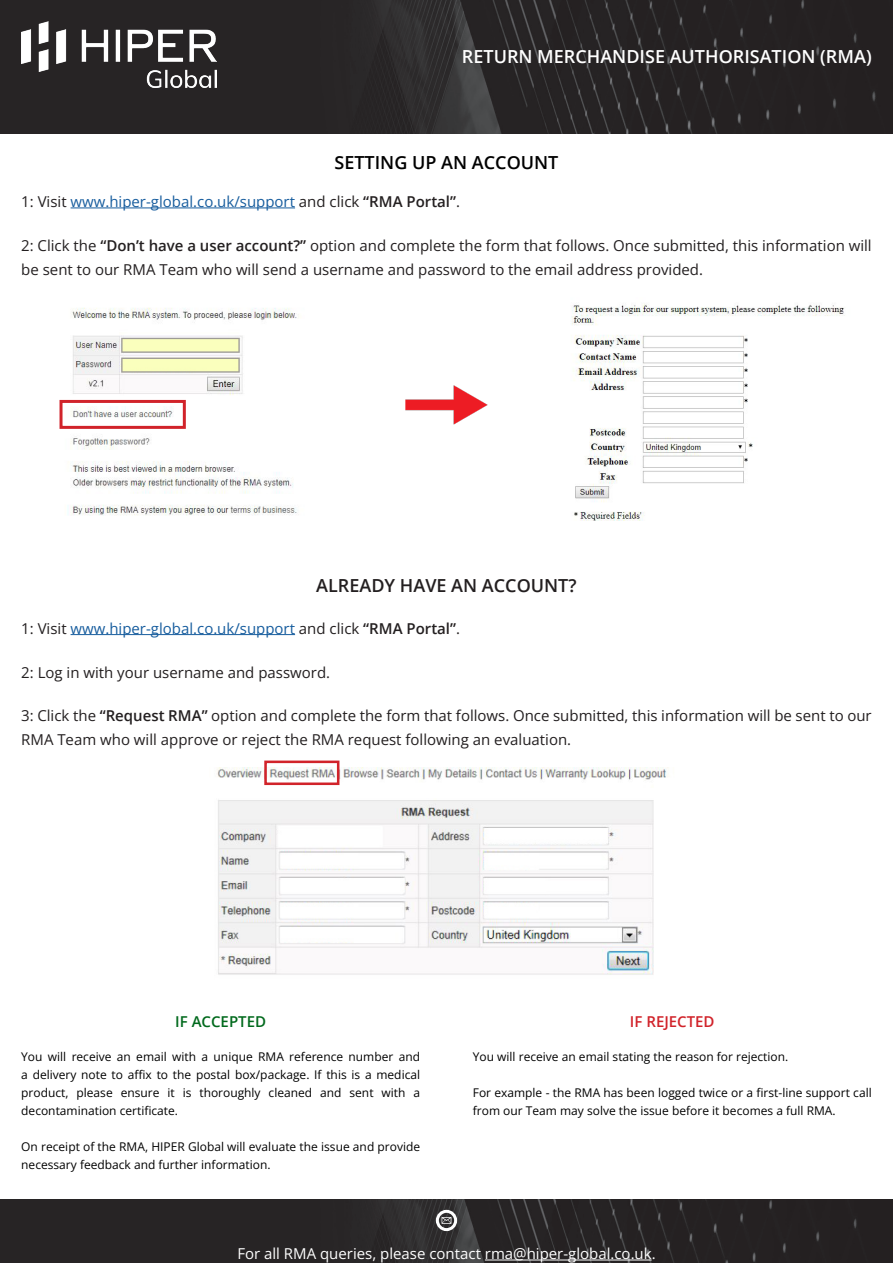
<style>
.page{position:relative;width:893px;height:1263px;background:#fff}
.page>*{position:absolute;margin:0;border:0;box-sizing:border-box;transform-origin:0 0}
.t1{font:600 18px "Open Sans";color:#fff}
.t2{font:600 18px "Open Sans";color:#231f20}
.t3{font:600 18px "Open Sans";color:#000}
.t4{font:15px/24px "Open Sans";color:#231f20}
.t5{font:15px "Open Sans";color:#175d9e}
.t6{font:15px "Open Sans";color:#fff}
.t7{font:600 15px "Open Sans";color:#00691c}
.t8{font:600 15px "Open Sans";color:#d1232a}
.t9{font:12px/18px "Open Sans";color:#000}
.s1{color:#231f20}
.s2{font-weight:600;color:#231f20}
.s3{font-weight:600}
</style>
<div class="page">
<img style="left:0;top:1199px;width:893px;height:64px">
<img style="left:217px;top:767px;width:452px;height:208px">
<img style="left:0;top:0;width:893px;height:134px">
<img style="left:21px;top:21px;width:195px;height:66px">
<hr style="left:485px;top:1260px;width:167px;height:1px;background:#fff">
<div style="left:436px;top:1210px;width:21px;height:21px;border:3px solid #fff;border-radius:50%"></div>
<svg style="left:442px;top:1217px;width:9px;height:7px"></svg>
<img style="left:59px;top:307px;width:240px;height:209px">
<img style="left:571px;top:303px;width:273px;height:218px">
<div style="left:60px;top:400px;width:126px;height:29px;border:3px solid #d1232a"></div>
<div style="left:264px;top:760px;width:75px;height:25px;border:3px solid #d1232a"></div>
<img style="left:405px;top:385px;width:83px;height:40px">
<hr style="left:71px;top:208px;width:224px;height:1px;background:#175d9e">
<hr style="left:71px;top:634px;width:224px;height:1px;background:#175d9e">
<p class="t1" style="left:462px;top:44px;width:411px">RETURN MERCHANDISE AUTHORISATION (RMA)</p>
<p class="t3" style="left:334px;top:150px;width:225px">SETTING UP AN ACCOUNT</p>
<p class="t5" style="left:21px;top:191px;width:440px"><span class="s1">1: Visit</span> www.hiper-global.co.uk/support <span class="s1">and click</span> <span class="s2">“RMA Portal”</span><span class="s1">.</span></p>
<p class="t4" style="left:21px;top:233px;width:852px">2: Click the <span class="s3">“Don’t have a user account?”</span> option and complete the form that follows. Once submitted, this information will be sent to our RMA Team who will send a username and password to the email address provided.</p>
<p class="t2" style="left:316px;top:573px;width:262px">ALREADY HAVE AN ACCOUNT?</p>
<p class="t5" style="left:21px;top:618px;width:440px"><span class="s1">1: Visit</span> www.hiper-global.co.uk/support <span class="s1">and click</span> <span class="s2">“RMA Portal”</span><span class="s1">.</span></p>
<p class="t4" style="left:21px;top:660px;width:310px">2: Log in with your username and password.</p>
<p class="t4" style="left:21px;top:703px;width:852px">3: Click the <span class="s3">“Request RMA”</span> option and complete the form that follows. Once submitted, this information will be sent to our<br>RMA Team who will approve or reject the RMA request following an evaluation.</p>
<p class="t7" style="left:175px;top:1011px;width:92px">IF ACCEPTED</p>
<p class="t9" style="left:21px;top:1047px;width:400px;text-align:justify">You will receive an email with a unique RMA reference number and a delivery note to affix to the postal box/package. If this is a medical product, please ensure it is thoroughly cleaned and sent with a decontamination certificate.</p>
<p class="t9" style="left:21px;top:1137px;width:400px">On receipt of the RMA, HIPER Global will evaluate the issue and provide necessary feedback and further information.</p>
<p class="t8" style="left:630px;top:1011px;width:86px">IF REJECTED</p>
<p class="t9" style="left:473px;top:1047px;width:317px">You will receive an email stating the reason for rejection.</p>
<p class="t9" style="left:473px;top:1083px;width:400px">For example - the RMA has been logged twice or a first-line support call from our Team may solve the issue before it becomes a full RMA.</p>
<p class="t6" style="left:237px;top:1243px;width:420px">For all RMA queries, please contact rma@hiper-global.co.uk.</p>
</div>
